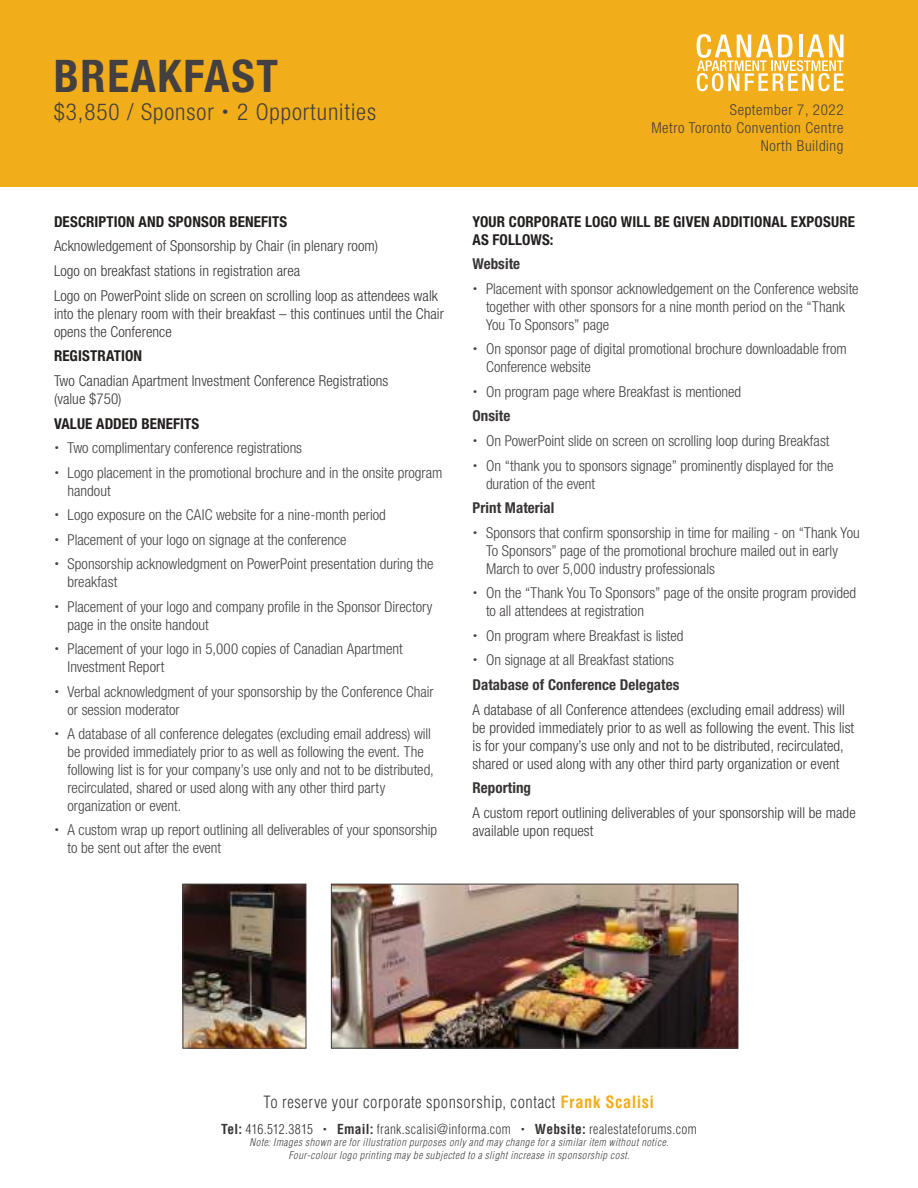
<style>
.page{position:relative;width:918px;height:1188px;background:#fff}
.page>*{position:absolute;margin:0;border:0;box-sizing:border-box;transform-origin:0 0}
.t1{font:700 condensed 45px "Helvetica Neue LT Std";letter-spacing:.04em;color:#444041}
.t2{font:300 condensed 23.25px "Helvetica Neue LT Std";letter-spacing:.04em;color:#444041}
.t3{font:300 condensed 16.5px "Helvetica LT Std";letter-spacing:.03em;color:#393535}
.t4{font:300 condensed 15px/24.5px "Helvetica Neue LT Std";color:#444041}
.t5{font:300 condensed 15px/18px "Helvetica Neue LT Std";letter-spacing:.005em;color:#393535}
.t6{font:700 condensed 15px/18px "Helvetica Neue LT Std";letter-spacing:.01em;color:#241f1f}
.t7{font:700 condensed 15px "Helvetica Neue LT Std";letter-spacing:.005em;color:#393535}
.t8{font:300 condensed 15px/18px "Helvetica Neue LT Std";letter-spacing:.04em;color:#444041;text-align:right}
.t9{font:300 condensed 13.5px "Helvetica LT Std";letter-spacing:.025em;color:#393535}
.t10{font:300 condensed 13.5px "Helvetica LT Std";letter-spacing:-.005em;color:#393535}
.t11{font:italic 300 condensed 10.5px/12.6px "Helvetica LT Std";letter-spacing:.045em;color:#444041;text-align:center}
.s1{font-weight:700;color:#f2ae1a}
.s2{font-weight:700}
</style>
<div class="page">
<div style="left:0;top:0;width:918px;height:186px;background:#f2ae1a"></div>
<svg style="left:697px;top:34px;width:147px;height:57px"></svg>
<img style="left:333px;top:886px;width:403px;height:160px">
<div style="left:331px;top:884px;width:407px;height:164px;border:1px solid #444041"></div>
<img style="left:185px;top:886px;width:119px;height:160px">
<div style="left:183px;top:884px;width:123px;height:164px;border:1px solid #444041"></div>
<h1 class="t1" style="left:54px;top:49px;width:226px">BREAKFAST</h1>
<h2 class="t2" style="left:54px;top:98px;width:324px">$3,850 / Sponsor 2 Opportunities</h2>
<p class="t6" style="left:54px;top:212px;width:235px">DESCRIPTION AND SPONSOR BENEFITS</p>
<p class="t5" style="left:54px;top:233px;width:385px;line-height:24.8px">Acknowledgement of Sponsorship by Chair (in plenary room)<br>Logo on breakfast stations in registration area<br>Logo on PowerPoint slide on screen on scrolling loop as attendees walk</p>
<p class="t5" style="left:54px;top:304px;width:391px">into the plenary room with their breakfast – this continues until the Chair opens the Conference</p>
<p class="t6" style="left:54px;top:347px;width:90px">REGISTRATION</p>
<p class="t5" style="left:54px;top:371px;width:336px">Two Canadian Apartment Investment Conference Registrations (value $750)</p>
<p class="t6" style="left:54px;top:414px;width:147px">VALUE ADDED BENEFITS</p>
<p class="t4" style="left:68px;top:436px;width:376px">Two complimentary conference registrations<br>Logo placement in the promotional brochure and in the onsite program</p>
<p class="t4" style="left:68px;top:478px;width:368px">handout<br>Logo exposure on the CAIC website for a nine-month period Placement of your logo on signage at the conference<br>Sponsorship acknowledgment on PowerPoint presentation during the</p>
<p class="t4" style="left:68px;top:569px;width:366px">breakfast<br>Placement of your logo and company profile in the Sponsor Directory</p>
<p class="t4" style="left:68px;top:612px;width:337px">page in the onsite handout<br>Placement of your logo in 5,000 copies of Canadian Apartment</p>
<p class="t4" style="left:68px;top:654px;width:368px">Investment Report<br>Verbal acknowledgment of your sponsorship by the Conference Chair</p>
<p class="t4" style="left:68px;top:697px;width:365px">or session moderator<br>A database of all conference delegates (excluding email address) will</p>
<p class="t4" style="left:68px;top:743px;width:368px;line-height:18px">be provided immediately prior to as well as following the event. The following list is for your company’s use only and not to be distributed, recirculated, shared or used along with any other third party organization or event.</p>
<p class="t4" style="left:68px;top:821px;width:371px;line-height:18px">A custom wrap up report outlining all deliverables of your sponsorship to be sent out after the event</p>
<p class="t8" style="left:651px;top:101px;width:194px">September 7, 2022<br>Metro Toronto Convention Centre<br>North Building</p>
<p class="t6" style="left:472px;top:212px;width:384px">YOUR CORPORATE LOGO WILL BE GIVEN ADDITIONAL EXPOSURE<br>AS FOLLOWS:</p>
<p class="t7" style="left:472px;top:255px;width:49px">Website</p>
<p class="t4" style="left:486px;top:280px;width:374px;line-height:18px">Placement with sponsor acknowledgement on the Conference website together with other sponsors for a nine month period on the “Thank<br>You To Sponsors” page</p>
<p class="t4" style="left:486px;top:340px;width:362px;line-height:18px">On sponsor page of digital promotional brochure downloadable from<br>Conference website</p>
<p class="t4" style="left:486px;top:379px;width:257px">On program page where Breakfast is mentioned</p>
<p class="t7" style="left:472px;top:407px;width:39px">Onsite</p>
<p class="t4" style="left:486px;top:428px;width:349px">On PowerPoint slide on screen on scrolling loop during Breakfast<br>On “thank you to sponsors signage” prominently displayed for the</p>
<p class="t4" style="left:486px;top:471px;width:111px">duration of the event</p>
<p class="t7" style="left:472px;top:499px;width:84px">Print Material</p>
<p class="t4" style="left:486px;top:523px;width:375px;line-height:18px">Sponsors that confirm sponsorship in time for mailing - on “Thank You<br>To Sponsors” page of the promotional brochure mailed out in early<br>March to over 5,000 industry professionals</p>
<p class="t4" style="left:486px;top:584px;width:372px;line-height:18px">On the “Thank You To Sponsors” page of the onsite program provided to all attendees at registration</p>
<p class="t4" style="left:486px;top:623px;width:199px">On program where Breakfast is listed<br>On signage at all Breakfast stations</p>
<p class="t7" style="left:472px;top:675px;width:208px">Database of Conference Delegates</p>
<p class="t5" style="left:472px;top:700px;width:383px">A database of all Conference attendees (excluding email address) will be provided immediately prior to as well as following the event. This list is for your company’s use only and not to be distributed, recirculated, shared or used along with any other third party organization or event</p>
<p class="t7" style="left:472px;top:779px;width:60px">Reporting</p>
<p class="t5" style="left:472px;top:804px;width:385px">A custom report outlining deliverables of your sponsorship will be made available upon request</p>
<p class="t3" style="left:264px;top:1092px;width:392px">To reserve your corporate sponsorship, contact <span class="s1">Frank Scalisi</span></p>
<p class="t10" style="left:221px;top:1120px;width:93px"><span class="s2">Tel:</span> 416.512.3815</p>
<p class="t9" style="left:337px;top:1120px;width:175px"><span class="s2">Email:</span> frank.scalisi@informa.com</p>
<p class="t9" style="left:535px;top:1120px;width:163px"><span class="s2">Website:</span> realestateforums.com</p>
<p class="t11" style="left:250px;top:1136px;width:420px">Note: Images shown are for illustration purposes only and may change for a similar item without notice.<br>Four-colour logo printing may be subjected to a slight increase in sponsorship cost.</p>
</div>
